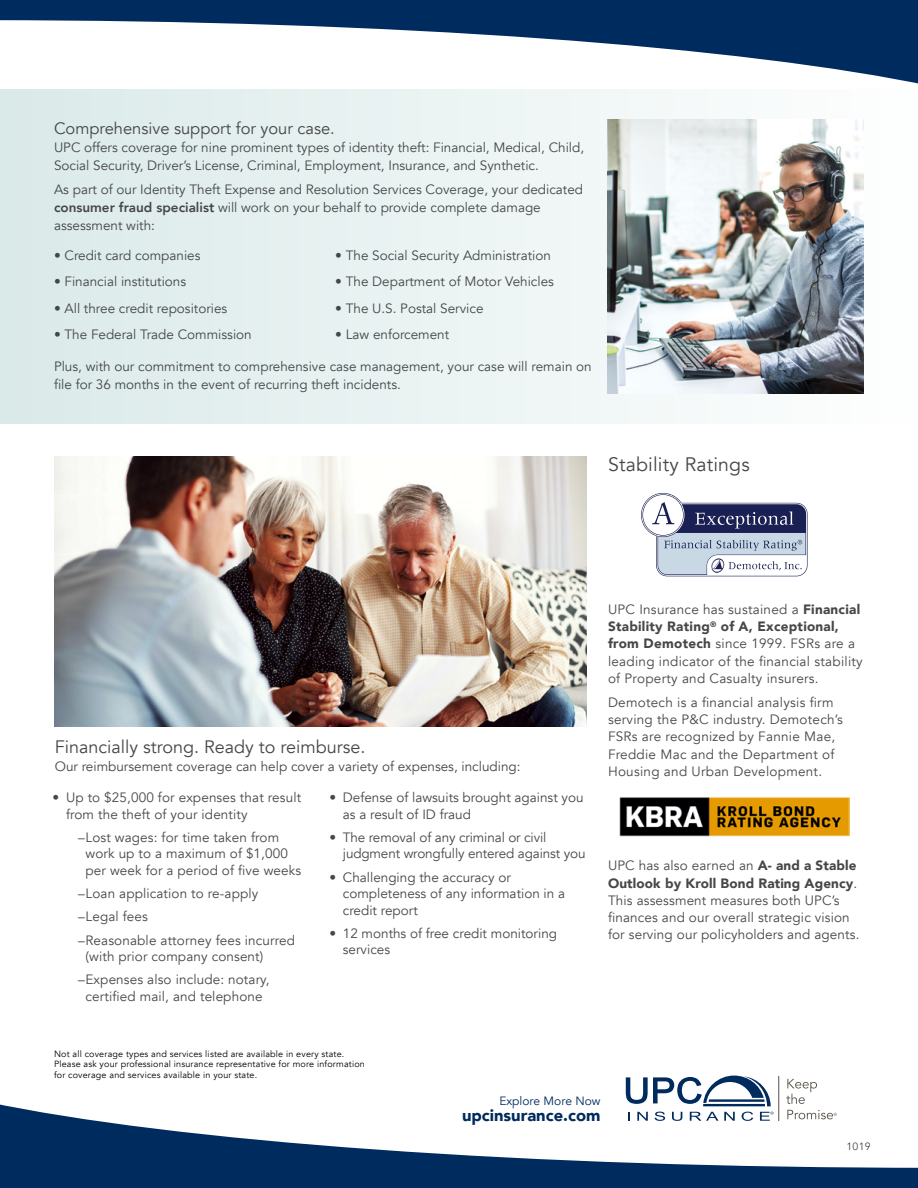
<style>
.page{position:relative;width:918px;height:1188px;background:#fff}
.page>*{position:absolute;margin:0;border:0;box-sizing:border-box;transform-origin:0 0}
.Pag_2_Stability_Head{font:19.5px "Avenir";letter-spacing:.01em;color:#464749}
.Page_2_Bottom_subhea{font:18px "Avenir";color:#464749}
.Page_2_-_Top_Subhead{font:16.5px "Avenir";color:#454648}
.Page_2__bottom_url{font:900 16.5px "Avenir";color:#002b5e}
.Page_2_-_Stability_R{font:13.5px/17.2px "Avenir";letter-spacing:.01em;color:#464749}
.Page_2_Top_body{font:13.5px/18px "Avenir";color:#454648}
.Page_2_-_Stability_R-2{font:13.5px/16.5px "Avenir";letter-spacing:-.01em;color:#464749}
.Page_2_Bottom_Body{font:13.5px "Avenir";color:#454648}
.t1{font:12px "Avenir";color:#002b5e}
.Page_2_-_upc_documen{font:10.5px "Avenir";color:#464749}
.Page_2_-_Disclaimer{font:9px/10.5px "Avenir";letter-spacing:.02em;color:#000}
.s1{font-weight:800}
.s2{font-weight:900}
</style>
<div class="page">
<div style="left:0;top:90px;width:918px;height:334px;background:linear-gradient(to right,#daeae9,#fefefe)"></div>
<svg style="left:0;top:0;width:918px;height:84px"></svg>
<svg style="left:0;top:1102px;width:918px;height:86px"></svg>
<svg style="left:641px;top:493px;width:167px;height:83px"></svg>
<img style="left:619px;top:797px;width:230px;height:39px">
<img style="left:608px;top:120px;width:256px;height:274px">
<img style="left:54px;top:457px;width:532px;height:270px">
<svg style="left:628px;top:1112px;width:2px;height:9px"></svg>
<svg style="left:637px;top:1112px;width:11px;height:9px"></svg>
<svg style="left:655px;top:1112px;width:10px;height:9px"></svg>
<svg style="left:672px;top:1112px;width:10px;height:9px"></svg>
<svg style="left:690px;top:1112px;width:28px;height:9px"></svg>
<svg style="left:724px;top:1112px;width:11px;height:9px"></svg>
<svg style="left:742px;top:1112px;width:11px;height:9px"></svg>
<svg style="left:626px;top:1076px;width:145px;height:30px"></svg>
<svg style="left:760px;top:1112px;width:14px;height:9px"></svg>
<hr style="left:779px;top:1076px;width:1px;height:45px;background:#554f47">
<svg style="left:786px;top:1079px;width:31px;height:25px"></svg>
<svg style="left:787px;top:1110px;width:50px;height:9px"></svg>
<h2 class="Page_2_-_Top_Subhead" style="left:54px;top:118px;width:282px">Comprehensive support for your case.</h2>
<p class="Page_2_Top_body" style="left:54px;top:138px;width:532px">UPC offers coverage for nine prominent types of identity theft: Financial, Medical, Child,<br>Social Security, Driver’s License, Criminal, Employment, Insurance, and Synthetic.</p>
<p class="Page_2_Top_body" style="left:54px;top:181px;width:531px">As part of our Identity Theft Expense and Resolution Services Coverage, your dedicated</p>
<p class="Page_2_Top_body" style="left:54px;top:199px;width:488px"><span class="s1">consumer fraud specialist</span> will work on your behalf to provide complete damage assessment with:</p>
<p class="Page_2_Top_body" style="left:54px;top:247px;width:148px">• Credit card companies</p>
<p class="Page_2_Top_body" style="left:54px;top:273px;width:134px">• Financial institutions</p>
<p class="Page_2_Top_body" style="left:54px;top:299px;width:175px">• All three credit repositories</p>
<p class="Page_2_Top_body" style="left:54px;top:325px;width:199px">• The Federal Trade Commission</p>
<p class="Page_2_Top_body" style="left:335px;top:247px;width:217px">• The Social Security Administration</p>
<p class="Page_2_Top_body" style="left:335px;top:273px;width:220px">• The Department of Motor Vehicles</p>
<p class="Page_2_Top_body" style="left:335px;top:299px;width:150px">• The U.S. Postal Service</p>
<p class="Page_2_Top_body" style="left:335px;top:325px;width:116px">• Law enforcement</p>
<p class="Page_2_Top_body" style="left:54px;top:358px;width:539px">Plus, with our commitment to comprehensive case management, your case will remain on file for 36 months in the event of recurring theft incidents.</p>
<p class="Pag_2_Stability_Head" style="left:608px;top:452px;width:143px">Stability Ratings</p>
<h3 class="Page_2_Bottom_subhea" style="left:55px;top:737px;width:312px">Financially strong. Ready to reimburse.</h3>
<p class="Page_2_Bottom_Body" style="left:55px;top:759px;width:467px">Our reimbursement coverage can help cover a variety of expenses, including:</p>
<p class="Page_2_-_Stability_R" style="left:66px;top:790px;width:237px;line-height:16.5px;text-indent:-14px">• Up to $25,000 for expenses that result from the theft of your identity</p>
<p class="Page_2_-_Stability_R" style="left:86px;top:829px;width:217px;line-height:16.5px;text-indent:-8px">–Lost wages: for time taken from work up to a maximum of $1,000 per week for a period of five weeks</p>
<p class="Page_2_-_Stability_R" style="left:78px;top:885px;width:182px">–Loan application to re-apply</p>
<p class="Page_2_-_Stability_R" style="left:78px;top:908px;width:71px">–Legal fees</p>
<p class="Page_2_-_Stability_R" style="left:86px;top:932px;width:211px;line-height:16.5px;text-indent:-8px">–Reasonable attorney fees incurred (with prior company consent)</p>
<p class="Page_2_-_Stability_R" style="left:78px;top:972px;width:193px;line-height:16.5px;text-align:center">–Expenses also include: notary, certified mail, and telephone</p>
<p class="Page_2_-_Stability_R" style="left:343px;top:790px;width:242px;line-height:16.5px;text-indent:-14px">• Defense of lawsuits brought against you as a result of ID fraud</p>
<p class="Page_2_-_Stability_R-2" style="left:343px;top:829px;width:244px;text-indent:-14px">• The removal of any criminal or civil judgment wrongfully entered against you</p>
<p class="Page_2_-_Stability_R" style="left:343px;top:869px;width:224px;line-height:16.5px;text-indent:-14px">• Challenging the accuracy or completeness of any information in a credit report</p>
<p class="Page_2_-_Stability_R" style="left:343px;top:925px;width:216px;line-height:16.5px;text-indent:-14px">• 12 months of free credit monitoring services</p>
<p class="Page_2_-_Disclaimer" style="left:54px;top:1048px;width:312px">Not all coverage types and services listed are available in every state.<br>Please ask your professional insurance representative for more information for coverage and services available in your state.</p>
<p class="Page_2_-_Stability_R" style="left:608px;top:601px;width:254px">UPC Insurance has sustained a <span class="s2">Financial</span></p>
<p class="Page_2_-_Stability_R" style="left:608px;top:618px;width:256px"><span class="s2">Stability Rating</span><sup>®</sup> <span class="s2">of A, Exceptional, from Demotech</span> since 1999. FSRs are a leading indicator of the financial stability of Property and Casualty insurers.</p>
<p class="Page_2_-_Stability_R" style="left:608px;top:694px;width:236px">Demotech is a financial analysis firm serving the P&amp;C industry. Demotech’s FSRs are recognized by Fannie Mae, Freddie Mac and the Department of Housing and Urban Development.</p>
<p class="Page_2_-_Stability_R" style="left:608px;top:857px;width:253px">UPC has also earned an <span class="s2">A- and a Stable Outlook by Kroll Bond Rating Agency</span>.<br>This assessment measures both UPC’s finances and our overall strategic vision for serving our policyholders and agents.</p>
<p class="t1" style="left:499px;top:1094px;width:103px">Explore More Now</p>
<p class="Page_2__bottom_url" style="left:462px;top:1101px;width:140px">upcinsurance.com</p>
<p class="Page_2_-_upc_documen" style="left:846px;top:1141px;width:26px">1019</p>
</div>
